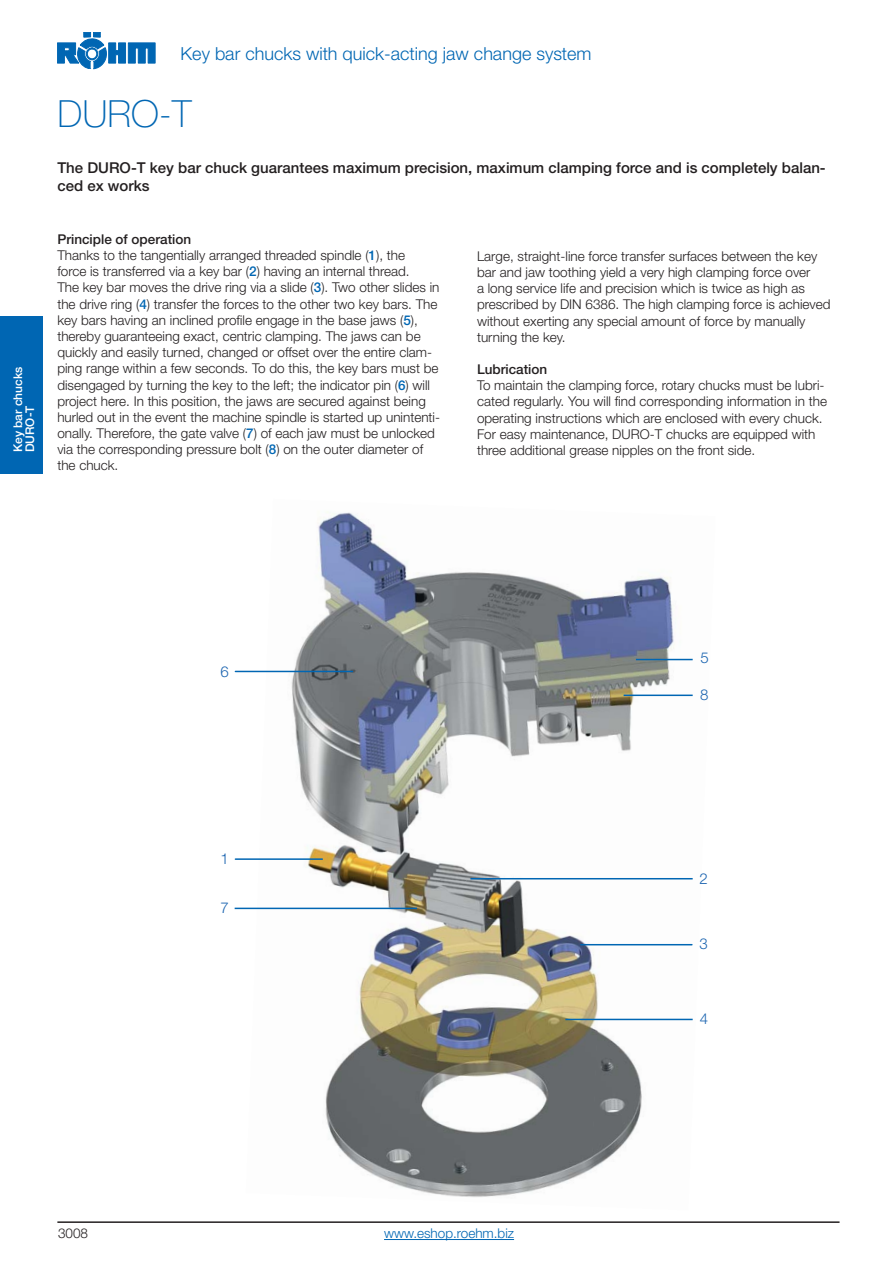
<style>
.page{position:relative;width:893px;height:1263px;background:#fff}
.page>*{position:absolute;margin:0;border:0;box-sizing:border-box;transform-origin:0 0}
.t1{font:100 37.5px "Helvetica Neue LT Std";color:#0066b3}
.t2{font:300 18px "Helvetica Neue LT Std";color:#0066b3}
.t3{font:500 15px/18px "Helvetica Neue LT Std";color:#231f20}
.t4{font:300 15px "Helvetica Neue LT Std";color:#1b64b0}
.t5{font:300 13.5px/16.2px "Helvetica Neue LT Std";color:#231f20}
.t6{font:300 13.5px "Helvetica Neue LT Std";color:#0066b3}
.t7{font:500 13.5px "Helvetica Neue LT Std";color:#231f20}
.t8{font:500 12px/12px "Helvetica Neue LT Std";color:#fff}
.s1{font-weight:500}
.s2{font-weight:500;color:#0066b3}
</style>
<div class="page">
<svg style="left:57px;top:32px;width:98px;height:37px"></svg>
<div style="left:86px;top:48px;width:12px;height:12px;border:1px solid #0066b3;border-radius:50%"></div>
<div style="left:87px;top:49px;width:10px;height:10px;border:1px solid #0066b3;border-radius:50%"></div>
<hr style="left:57px;top:1221px;width:782px;height:2px;background:#231f20">
<img style="left:258px;top:511px;width:332px;height:361px">
<img style="left:590px;top:576px;width:103px;height:586px">
<img style="left:246px;top:872px;width:357px;height:325px">
<hr style="left:636px;top:659px;width:57px;height:1px;background:#0066b3">
<hr style="left:623px;top:695px;width:70px;height:1px;background:#0066b3">
<hr style="left:581px;top:944px;width:111px;height:1px;background:#0066b3">
<hr style="left:565px;top:1019px;width:128px;height:1px;background:#0066b3">
<hr style="left:235px;top:671px;width:117px;height:1px;background:#0066b3">
<hr style="left:235px;top:908px;width:182px;height:1px;background:#0066b3">
<hr style="left:470px;top:878px;width:223px;height:1px;background:#0066b3">
<hr style="left:235px;top:858px;width:87px;height:2px;background:#0066b3">
<div style="left:0;top:316px;width:43px;height:158px;background:#0066b3"></div>
<hr style="left:384px;top:1239px;width:130px;height:1px;background:#0066b3">
<p class="t8" style="left:13px;top:452px;width:87px;rotate:-90deg">Key bar chucks<br>DURO-T</p>
<h2 class="t2" style="left:181px;top:47px;width:412px">Key bar chucks with quick-acting jaw change system</h2>
<h1 class="t1" style="left:57px;top:100px;width:136px">DURO-T</h1>
<p class="t3" style="left:57px;top:160px;width:770px">The DURO-T key bar chuck guarantees maximum precision, maximum clamping force and is completely balan&shy;ced ex works</p>
<p class="t5" style="left:57px;top:232px;width:384px"><span class="s1">Principle of operation<br></span>Thanks to the tangentially arranged threaded spindle (<span class="s2">1</span>), the<br>force is transferred via a key bar (<span class="s2">2</span>) having an internal thread.<br>The key bar moves the drive ring via a slide (<span class="s2">3</span>). Two other slides in the drive ring (<span class="s2">4</span>) transfer the forces to the other two key bars. The key bars having an inclined profile engage in the base jaws (<span class="s2">5</span>), thereby guaranteeing exact, centric clamping. The jaws can be quickly and easily turned, changed or offset over the entire clam&shy;ping range within a few seconds. To do this, the key bars must be disengaged by turning the key to the left; the indicator pin (<span class="s2">6</span>) will project here. In this position, the jaws are secured against being hurled out in the event the machine spindle is started up unintenti&shy;onally. Therefore, the gate valve (<span class="s2">7</span>) of each jaw must be unlocked via the corresponding pressure bolt (<span class="s2">8</span>) on the outer diameter of the chuck.</p>
<p class="t5" style="left:477px;top:249px;width:355px">Large, straight-line force transfer surfaces between the key bar and jaw toothing yield a very high clamping force over<br>a long service life and precision which is twice as high as prescribed by DIN 6386. The high clamping force is achieved without exerting any special amount of force by manually turning the key.</p>
<p class="t7" style="left:477px;top:364px;width:72px">Lubrication</p>
<p class="t5" style="left:477px;top:379px;width:351px">To maintain the clamping force, rotary chucks must be lubri&shy;cated regularly. You will find corresponding information in the operating instructions which are enclosed with every chuck.<br>For easy maintenance, DURO-T chucks are equipped with three additional grease nipples on the front side.</p>
<p class="t4" style="left:221px;top:666px;width:10px">6</p>
<p class="t4" style="left:221px;top:853px;width:10px">1</p>
<p class="t4" style="left:221px;top:903px;width:10px">7</p>
<p class="t4" style="left:700px;top:653px;width:10px">5</p>
<p class="t4" style="left:700px;top:689px;width:10px">8</p>
<p class="t4" style="left:700px;top:873px;width:10px">2</p>
<p class="t4" style="left:700px;top:939px;width:10px">3</p>
<p class="t4" style="left:700px;top:1013px;width:10px">4</p>
<p class="t5" style="left:58px;top:1226px;width:32px">3008</p>
<p class="t6" style="left:384px;top:1229px;width:131px">www.eshop.roehm.biz</p>
</div>
